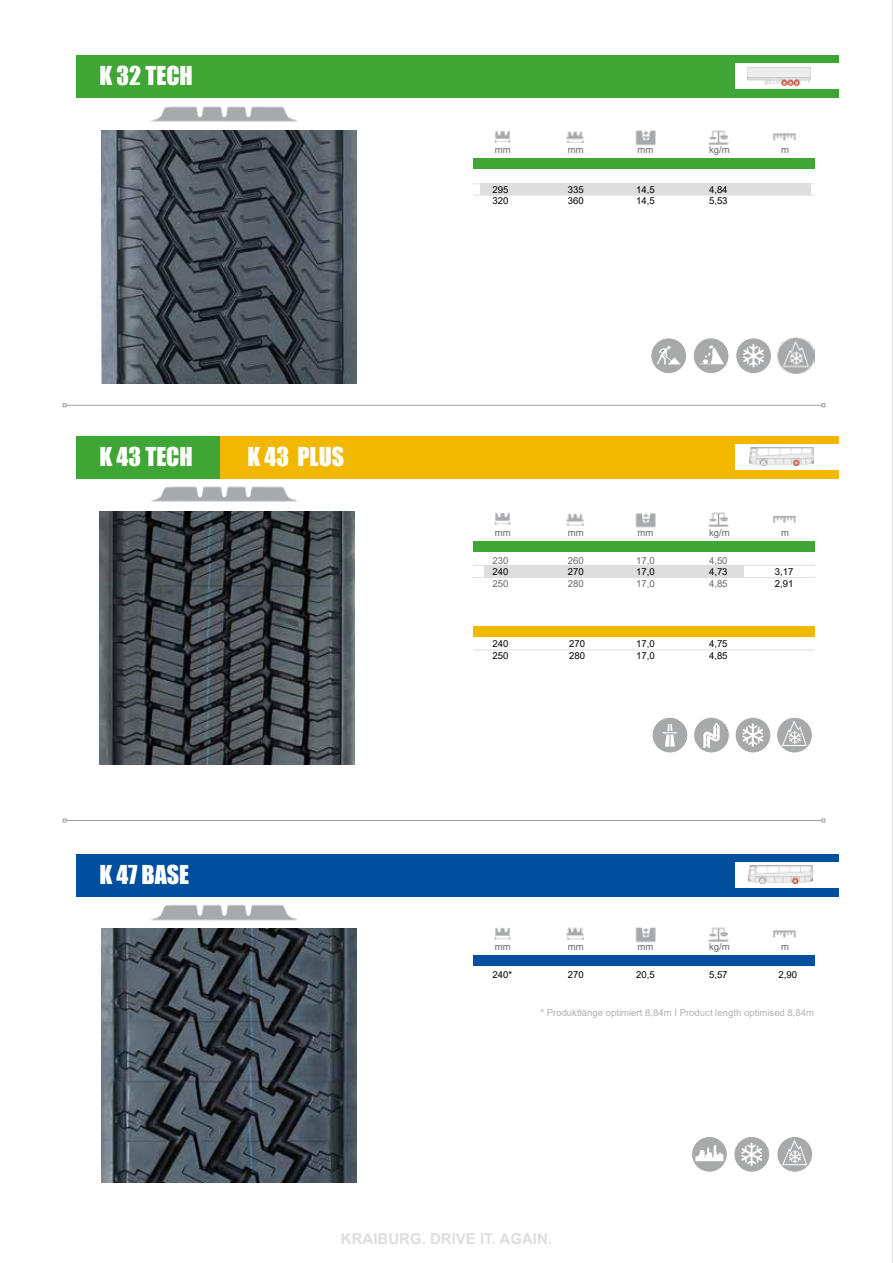
<style>
.page{position:relative;width:893px;height:1263px;background:#fff}
.page>*{position:absolute;margin:0;border:0;box-sizing:border-box;transform-origin:0 0}
.t1{font:23.85px "Impact";color:#fff}
.t2{font:700 15px "Arial";color:#dedede}
.t3{font:9.6px "Arial";color:#000}
.t4{font:9.6px "Arial";color:#686868}
.t5{font:9.6px "Arial";color:#b3b2b2}
</style>
<div class="page">
<hr style="left:66px;top:405px;width:756px;height:1px;background:#a1a1a1">
<svg style="left:821px;top:403px;width:4px;height:4px"></svg>
<hr style="left:66px;top:820px;width:756px;height:1px;background:#a1a1a1">
<div style="left:480px;top:184px;width:330px;height:11px;background:#dedede"></div>
<img style="left:494px;top:131px;width:17px;height:12px">
<img style="left:566px;top:131px;width:18px;height:13px">
<img style="left:635px;top:130px;width:21px;height:16px">
<img style="left:708px;top:130px;width:21px;height:15px">
<img style="left:773px;top:133px;width:23px;height:8px">
<div style="left:473px;top:159px;width:341px;height:10px;background:#3fa535"></div>
<hr style="left:473px;top:184px;width:342px;height:1px;background:#dedede">
<hr style="left:473px;top:195px;width:342px;height:1px;background:#dedede">
<img style="left:101px;top:130px;width:255px;height:254px">
<div style="left:651px;top:338px;width:36px;height:36px;background:#a8a9ab;border-radius:50%"></div>
<div style="left:651px;top:338px;width:36px;height:36px;border:1px solid #fff;border-radius:50%"></div>
<svg style="left:657px;top:346px;width:23px;height:19px"></svg>
<div style="left:736px;top:338px;width:35px;height:36px;background:#a8a9ab;border-radius:50%"></div>
<div style="left:735px;top:338px;width:37px;height:36px;border:1px solid #fff;border-radius:50%"></div>
<svg style="left:743px;top:344px;width:21px;height:23px"></svg>
<svg style="left:693px;top:338px;width:36px;height:36px"></svg>
<div style="left:693px;top:338px;width:36px;height:36px;border:1px solid #fff;border-radius:50%"></div>
<svg style="left:699px;top:346px;width:25px;height:18px"></svg>
<img style="left:778px;top:338px;width:36px;height:36px">
<div style="left:76px;top:55px;width:763px;height:43px;background:#3fa535"></div>
<div style="left:735px;top:63px;width:104px;height:26px;background:#fff"></div>
<img style="left:747px;top:67px;width:64px;height:18px">
<img style="left:151px;top:106px;width:146px;height:16px">
<div style="left:485px;top:565px;width:259px;height:12px;background:#dedede"></div>
<img style="left:494px;top:513px;width:17px;height:12px">
<img style="left:566px;top:513px;width:18px;height:13px">
<img style="left:635px;top:513px;width:21px;height:15px">
<img style="left:708px;top:512px;width:21px;height:15px">
<img style="left:773px;top:516px;width:23px;height:7px">
<div style="left:473px;top:541px;width:341px;height:11px;background:#3fa535"></div>
<div style="left:473px;top:626px;width:341px;height:10px;background:#f2b700"></div>
<hr style="left:473px;top:565px;width:342px;height:1px;background:#dedede">
<hr style="left:473px;top:577px;width:342px;height:1px;background:#dedede">
<hr style="left:473px;top:650px;width:342px;height:1px;background:#dedede">
<img style="left:99px;top:511px;width:255px;height:253px">
<div style="left:76px;top:436px;width:144px;height:43px;background:#3fa535"></div>
<div style="left:220px;top:436px;width:619px;height:43px;background:#f2b700"></div>
<div style="left:735px;top:444px;width:104px;height:26px;background:#fff"></div>
<img style="left:151px;top:486px;width:146px;height:16px">
<img style="left:750px;top:448px;width:63px;height:17px">
<div style="left:652px;top:717px;width:36px;height:36px;background:#a8a9ab;border-radius:50%"></div>
<div style="left:652px;top:717px;width:36px;height:36px;border:1px solid #fff;border-radius:50%"></div>
<svg style="left:663px;top:724px;width:14px;height:22px"></svg>
<div style="left:694px;top:717px;width:35px;height:36px;background:#a8a9ab;border-radius:50%"></div>
<div style="left:693px;top:717px;width:36px;height:36px;border:1px solid #fff;border-radius:50%"></div>
<svg style="left:703px;top:723px;width:17px;height:25px"></svg>
<div style="left:735px;top:717px;width:36px;height:36px;background:#a8a9ab;border-radius:50%"></div>
<div style="left:735px;top:717px;width:36px;height:36px;border:1px solid #fff;border-radius:50%"></div>
<svg style="left:742px;top:723px;width:21px;height:24px"></svg>
<div style="left:777px;top:717px;width:35px;height:36px;background:#a8a9ab;border-radius:50%"></div>
<div style="left:776px;top:717px;width:37px;height:36px;border:1px solid #fff;border-radius:50%"></div>
<svg style="left:781px;top:719px;width:26px;height:28px"></svg>
<img style="left:494px;top:928px;width:17px;height:12px">
<img style="left:566px;top:927px;width:18px;height:13px">
<img style="left:635px;top:927px;width:21px;height:16px">
<img style="left:708px;top:927px;width:21px;height:15px">
<img style="left:773px;top:930px;width:23px;height:8px">
<div style="left:473px;top:955px;width:341px;height:11px;background:#004f9f"></div>
<img style="left:101px;top:929px;width:255px;height:253px">
<div style="left:76px;top:854px;width:763px;height:42px;background:#004f9f"></div>
<svg style="left:692px;top:1136px;width:35px;height:36px"></svg>
<div style="left:691px;top:1136px;width:36px;height:36px;border:1px solid #fff;border-radius:50%"></div>
<svg style="left:695px;top:1145px;width:28px;height:16px"></svg>
<div style="left:734px;top:1136px;width:36px;height:36px;background:#a8a9ab;border-radius:50%"></div>
<div style="left:734px;top:1136px;width:36px;height:36px;border:1px solid #fff;border-radius:50%"></div>
<svg style="left:741px;top:1142px;width:21px;height:24px"></svg>
<svg style="left:777px;top:1136px;width:36px;height:36px"></svg>
<div style="left:777px;top:1136px;width:36px;height:36px;border:1px solid #fff;border-radius:50%"></div>
<svg style="left:782px;top:1139px;width:26px;height:27px"></svg>
<div style="left:735px;top:862px;width:104px;height:26px;background:#fff"></div>
<img style="left:749px;top:866px;width:64px;height:17px">
<img style="left:151px;top:904px;width:146px;height:17px">
<hr style="left:892px;top:0;width:1px;height:1263px;background:#b3b2b2">
<h1 class="t1" style="left:99px;top:58px;width:95px">K 32 TECH</h1>
<h1 class="t1" style="left:99px;top:438px;width:95px">K 43 TECH</h1>
<h1 class="t1" style="left:248px;top:438px;width:98px">K 43 PLUS</h1>
<h1 class="t1" style="left:99px;top:856px;width:91px">K 47 BASE</h1>
<p class="t4" style="left:495px;top:143px;width:17px">mm</p>
<p class="t4" style="left:568px;top:143px;width:17px">mm</p>
<p class="t4" style="left:637px;top:143px;width:17px">mm</p>
<p class="t4" style="left:709px;top:143px;width:22px">kg/m</p>
<p class="t4" style="left:781px;top:143px;width:9px">m</p>
<p class="t3" style="left:493px;top:183px;width:17px">295</p>
<p class="t3" style="left:568px;top:183px;width:17px">335</p>
<p class="t3" style="left:636px;top:183px;width:20px">14,5</p>
<p class="t3" style="left:709px;top:183px;width:20px">4,84</p>
<p class="t3" style="left:493px;top:194px;width:17px">320</p>
<p class="t3" style="left:568px;top:194px;width:17px">360</p>
<p class="t3" style="left:636px;top:194px;width:20px">14,5</p>
<p class="t3" style="left:709px;top:194px;width:20px">5,53</p>
<p class="t4" style="left:495px;top:526px;width:17px">mm</p>
<p class="t4" style="left:568px;top:526px;width:17px">mm</p>
<p class="t4" style="left:637px;top:526px;width:17px">mm</p>
<p class="t4" style="left:709px;top:526px;width:22px">kg/m</p>
<p class="t4" style="left:781px;top:526px;width:9px">m</p>
<p class="t4" style="left:493px;top:554px;width:17px">230</p>
<p class="t4" style="left:568px;top:554px;width:17px">260</p>
<p class="t4" style="left:636px;top:554px;width:20px">17,0</p>
<p class="t4" style="left:709px;top:554px;width:20px">4,50</p>
<p class="t3" style="left:493px;top:565px;width:17px">240</p>
<p class="t3" style="left:568px;top:565px;width:17px">270</p>
<p class="t3" style="left:636px;top:565px;width:20px">17,0</p>
<p class="t3" style="left:709px;top:565px;width:20px">4,73</p>
<p class="t3" style="left:775px;top:565px;width:20px">3,17</p>
<p class="t4" style="left:493px;top:577px;width:17px">250</p>
<p class="t4" style="left:568px;top:577px;width:17px">280</p>
<p class="t4" style="left:636px;top:577px;width:20px">17,0</p>
<p class="t4" style="left:709px;top:577px;width:20px">4,85</p>
<p class="t3" style="left:775px;top:577px;width:20px">2,91</p>
<p class="t3" style="left:493px;top:637px;width:17px">240</p>
<p class="t3" style="left:569px;top:637px;width:17px">270</p>
<p class="t3" style="left:636px;top:637px;width:20px">17,0</p>
<p class="t3" style="left:709px;top:637px;width:20px">4,75</p>
<p class="t3" style="left:493px;top:649px;width:17px">250</p>
<p class="t3" style="left:569px;top:649px;width:17px">280</p>
<p class="t3" style="left:636px;top:649px;width:20px">17,0</p>
<p class="t3" style="left:709px;top:649px;width:20px">4,85</p>
<p class="t4" style="left:495px;top:940px;width:17px">mm</p>
<p class="t4" style="left:568px;top:940px;width:17px">mm</p>
<p class="t4" style="left:637px;top:940px;width:17px">mm</p>
<p class="t4" style="left:709px;top:940px;width:22px">kg/m</p>
<p class="t4" style="left:781px;top:940px;width:9px">m</p>
<p class="t3" style="left:493px;top:968px;width:21px">240*</p>
<p class="t3" style="left:568px;top:968px;width:17px">270</p>
<p class="t3" style="left:636px;top:968px;width:20px">20,5</p>
<p class="t3" style="left:709px;top:968px;width:20px">5,57</p>
<p class="t3" style="left:778px;top:968px;width:20px">2,90</p>
<p class="t5" style="left:540px;top:1006px;width:275px">* Produktlänge optimiert 8,84m I Product length optimised 8,84m</p>
<h2 class="t2" style="left:341px;top:1228px;width:213px">KRAIBURG. DRIVE IT. AGAIN.</h2>
</div>
